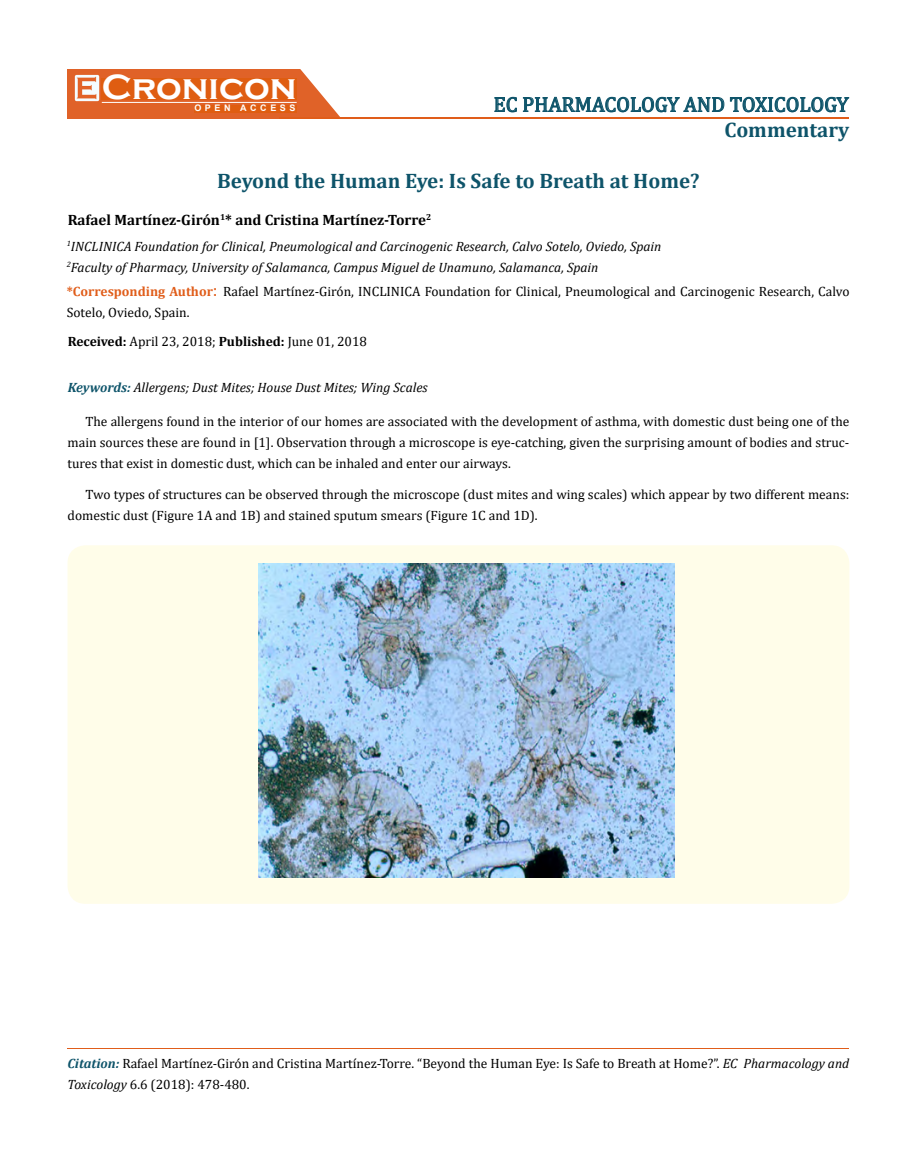
<style>
.page{position:relative;width:917px;height:1154px;background:#fff}
.page>*{position:absolute;margin:0;border:0;box-sizing:border-box;transform-origin:0 0}
.t1{font:700 36px "Copperplate Gothic";color:#fff}
.t2{font:700 21px "Cambria";color:#0e546a}
.t3{font:21px "Cambria";color:#0e546a}
.t4{font:700 15px "Cambria";color:#000}
.t5{font:13.5px/21px "Cambria";color:#000}
.t6{font:italic 13.5px/21px "Cambria";color:#000}
.t7{font:700 9px "Arial";letter-spacing:.4em;color:#fff}
.s1{font-weight:700;color:#e05d1a}
.s2{font-size:18px;color:#e05d1a}
.s3{font-weight:700}
.s4{font-weight:700;color:#0e546a}
.s5{font-weight:700;font-style:italic;color:#0e546a}
.s6{font-style:italic}
</style>
<div class="page">
<div style="left:67px;top:70px;width:290px;height:49px;background:#e06228"></div>
<svg style="left:300px;top:69px;width:90px;height:49px"></svg>
<img style="left:75px;top:75px;width:24px;height:26px">
<div style="left:102px;top:79px;width:195px;height:21px;background:#df5d11"></div>
<div style="left:194px;top:105px;width:103px;height:7px;background:#df5d11"></div>
<svg style="left:494px;top:97px;width:355px;height:15px"></svg>
<hr style="left:102px;top:102px;width:194px;height:1px;background:#fff">
<hr style="left:279px;top:118px;width:569px;height:1px;background:#e05d1a">
<hr style="left:67px;top:1048px;width:782px;height:1px;background:#e05d1a">
<div style="left:67px;top:545px;width:782px;height:358px;background:#fffde9;border-radius:18px"></div>
<img style="left:258px;top:563px;width:416px;height:314px">
<h1 class="t1" style="left:102px;top:68px;width:196px">Cronicon</h1>
<p class="t7" style="left:194px;top:102px;width:103px">OPEN ACCESS</p>
<h2 class="t3" style="left:493px;top:92px;width:356px">EC PHARMACOLOGY AND TOXICOLOGY</h2>
<h2 class="t2" style="left:724px;top:115px;width:126px">Commentary</h2>
<h2 class="t2" style="left:217px;top:166px;width:484px">Beyond the Human Eye: Is Safe to Breath at Home?</h2>
<p class="t4" style="left:68px;top:209px;width:365px">Rafael Martínez-Girón<sup>1</sup>* and Cristina Martínez-Torre<sup>2</sup></p>
<p class="t6" style="left:67px;top:235px;width:596px"><sup>1</sup>INCLINICA Foundation for Clinical, Pneumological and Carcinogenic Research, Calvo Sotelo, Oviedo, Spain<br><sup>2</sup>Faculty of Pharmacy, University of Salamanca, Campus Miguel de Unamuno, Salamanca, Spain</p>
<p class="t5" style="left:67px;top:281px;width:784px"><span class="s1">*Corresponding Author</span><span class="s2">:</span> Rafael Martínez-Girón, INCLINICA Foundation for Clinical, Pneumological and Carcinogenic Research, Calvo<br>Sotelo, Oviedo, Spain.</p>
<p class="t5" style="left:68px;top:331px;width:301px"><span class="s3">Received:</span> April 23, 2018; <span class="s3">Published:</span> June 01, 2018</p>
<p class="t6" style="left:68px;top:376px;width:361px"><span class="s4">Keywords:</span> Allergens; Dust Mites; House Dust Mites; Wing Scales</p>
<p class="t5" style="left:67px;top:411px;width:783px;text-align:justify;text-indent:18px">The allergens found in the interior of our homes are associated with the development of asthma, with domestic dust being one of the main sources these are found in [1]. Observation through a microscope is eye-catching, given the surprising amount of bodies and struc&shy;tures that exist in domestic dust, which can be inhaled and enter our airways.</p>
<p class="t5" style="left:67px;top:484px;width:783px;text-indent:18px">Two types of structures can be observed through the microscope (dust mites and wing scales) which appear by two different means: domestic dust (Figure 1A and 1B) and stained sputum smears (Figure 1C and 1D).</p>
<p class="t5" style="left:67px;top:1052px;width:783px"><span class="s5">Citation:</span> Rafael Martínez-Girón and Cristina Martínez-Torre. “Beyond the Human Eye: Is Safe to Breath at Home?”. <span class="s6">EC Pharmacology and<br>Toxicology</span> 6.6 (2018): 478-480.</p>
</div>
